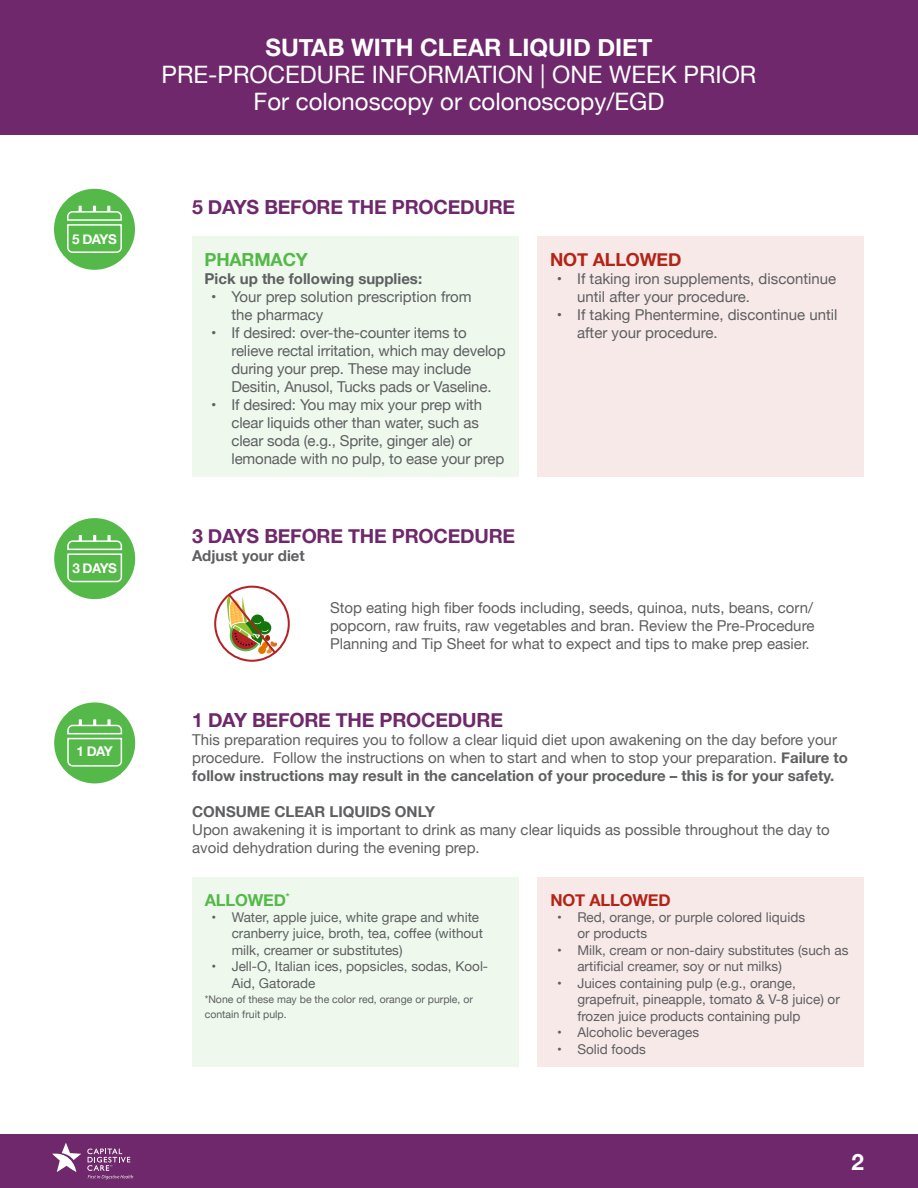
<style>
.page{position:relative;width:918px;height:1188px;background:#fff}
.page>*{position:absolute;margin:0;border:0;box-sizing:border-box;transform-origin:0 0}
.t1{font:24px/27px "Helvetica Neue";color:#fff;text-align:center}
.t2{font:700 24px "Helvetica Neue";color:#fff}
.t3{font:700 22.5px "Helvetica Neue";color:#fff}
.t4{font:700 19.5px "Helvetica Neue";letter-spacing:-.01em;color:#6e286b}
.t5{font:700 18px "Helvetica Neue";letter-spacing:-.01em;color:#b32417}
.t6{font:700 18px "Helvetica Neue";letter-spacing:-.01em;color:#54b948}
.t7{font:700 16.5px "Helvetica Neue";letter-spacing:-.01em;color:#b32417}
.t8{font:700 16.5px "Helvetica Neue";letter-spacing:-.01em;color:#54b948}
.t9{font:15px/18px "Helvetica Neue";color:#5e5f61}
.t10{font:700 15px "Helvetica Neue";color:#5e5f61}
.t11{font:13.5px/16.5px "Helvetica Neue";color:#5e5f61}
.t12{font:700 13.5px "Helvetica Neue";letter-spacing:-.04em;color:#fff}
.t13{font:10.5px/15px "Helvetica Neue";color:#5e5f61}
.s1{font-weight:700}
</style>
<div class="page">
<div style="left:0;top:0;width:918px;height:135px;background:#6e286b"></div>
<div style="left:0;top:1134px;width:918px;height:54px;background:#6e286b"></div>
<svg style="left:52px;top:1143px;width:29px;height:29px"></svg>
<svg style="left:87px;top:1148px;width:46px;height:31px"></svg>
<div style="left:538px;top:236px;width:326px;height:241px;background:#f7e9e8"></div>
<div style="left:192px;top:236px;width:326px;height:241px;background:#eef8ed"></div>
<div style="left:54px;top:189px;width:81px;height:81px;background:#54b948;border-radius:50%"></div>
<svg style="left:67px;top:206px;width:55px;height:47px"></svg>
<div style="left:54px;top:518px;width:81px;height:81px;background:#54b948;border-radius:50%"></div>
<svg style="left:67px;top:535px;width:56px;height:48px"></svg>
<svg style="left:214px;top:585px;width:76px;height:77px"></svg>
<div style="left:54px;top:702px;width:81px;height:81px;background:#54b948;border-radius:50%"></div>
<svg style="left:67px;top:719px;width:56px;height:48px"></svg>
<div style="left:538px;top:877px;width:326px;height:190px;background:#f7e9e8"></div>
<div style="left:192px;top:877px;width:326px;height:190px;background:#eef8ed"></div>
<p class="t12" style="left:72px;top:229px;width:46px">5 DAYS</p>
<p class="t12" style="left:72px;top:558px;width:46px">3 DAYS</p>
<p class="t12" style="left:77px;top:741px;width:38px">1 DAY</p>
<h1 class="t2" style="left:265px;top:28px;width:389px">SUTAB WITH CLEAR LIQUID DIET</h1>
<h1 class="t1" style="left:162px;top:62px;width:596px">PRE-PROCEDURE INFORMATION | ONE WEEK PRIOR<br>For colonoscopy or colonoscopy/EGD</h1>
<h3 class="t4" style="left:192px;top:192px;width:325px">5 DAYS BEFORE THE PROCEDURE</h3>
<p class="t6" style="left:205px;top:246px;width:105px">PHARMACY</p>
<p class="t10" style="left:205px;top:267px;width:219px">Pick up the following supplies:</p>
<p class="t9" style="left:232px;top:289px;width:242px;text-indent:-20px">• Your prep solution prescription from the pharmacy</p>
<p class="t9" style="left:232px;top:325px;width:276px;text-indent:-20px">• If desired: over-the-counter items to relieve rectal irritation, which may develop during your prep. These may include Desitin, Anusol, Tucks pads or Vaseline.</p>
<p class="t9" style="left:232px;top:397px;width:274px;text-indent:-20px">• If desired: You may mix your prep with clear liquids other than water, such as clear soda (e.g., Sprite, ginger ale) or lemonade with no pulp, to ease your prep</p>
<h3 class="t4" style="left:192px;top:521px;width:325px">3 DAYS BEFORE THE PROCEDURE</h3>
<p class="t10" style="left:192px;top:544px;width:114px">Adjust your diet</p>
<p class="t5" style="left:550px;top:246px;width:133px">NOT ALLOWED</p>
<p class="t9" style="left:577px;top:271px;width:260px;text-indent:-20px">• If taking iron supplements, discontinue until after your procedure.</p>
<p class="t9" style="left:577px;top:307px;width:262px;text-indent:-20px">• If taking Phentermine, discontinue until after your procedure.</p>
<p class="t9" style="left:330px;top:599px;width:486px;text-align:justify">Stop eating high fiber foods including, seeds, quinoa, nuts, beans, corn/ popcorn, raw fruits, raw vegetables and bran. Review the Pre-Procedure Planning and Tip Sheet for what to expect and tips to make prep easier.</p>
<h3 class="t4" style="left:192px;top:705px;width:312px">1 DAY BEFORE THE PROCEDURE</h3>
<p class="t9" style="left:192px;top:732px;width:657px">This preparation requires you to follow a clear liquid diet upon awakening on the day before your procedure. Follow the instructions on when to start and when to stop your preparation. <span class="s1">Failure to follow instructions may result in the cancelation of your procedure – this is for your safety.</span></p>
<p class="t10" style="left:192px;top:800px;width:244px">CONSUME CLEAR LIQUIDS ONLY</p>
<p class="t9" style="left:192px;top:822px;width:639px">Upon awakening it is important to drink as many clear liquids as possible throughout the day to avoid dehydration during the evening prep.</p>
<p class="t8" style="left:205px;top:887px;width:86px">ALLOWED<sup>*</sup></p>
<p class="t11" style="left:232px;top:910px;width:253px;text-indent:-20px">• Water, apple juice, white grape and white cranberry juice, broth, tea, coffee (without milk, creamer or substitutes)</p>
<p class="t11" style="left:232px;top:959px;width:258px;text-indent:-20px">• Jell-O, Italian ices, popsicles, sodas, Kool-<br>Aid, Gatorade</p>
<p class="t13" style="left:205px;top:992px;width:270px">*None of these may be the color red, orange or purple, or contain fruit pulp.</p>
<p class="t7" style="left:550px;top:887px;width:122px">NOT ALLOWED</p>
<p class="t11" style="left:577px;top:910px;width:229px;text-indent:-20px">• Red, orange, or purple colored liquids or products</p>
<p class="t11" style="left:577px;top:943px;width:273px;text-indent:-20px">• Milk, cream or non-dairy substitutes (such as artificial creamer, soy or nut milks)</p>
<p class="t11" style="left:577px;top:976px;width:264px;text-indent:-20px">• Juices containing pulp (e.g., orange, grapefruit, pineapple, tomato &amp; V-8 juice) or frozen juice products containing pulp</p>
<p class="t11" style="left:557px;top:1025px;width:143px">• Alcoholic beverages</p>
<p class="t11" style="left:557px;top:1042px;width:90px">• Solid foods</p>
<h2 class="t3" style="left:851px;top:1145px;width:14px">2</h2>
</div>
